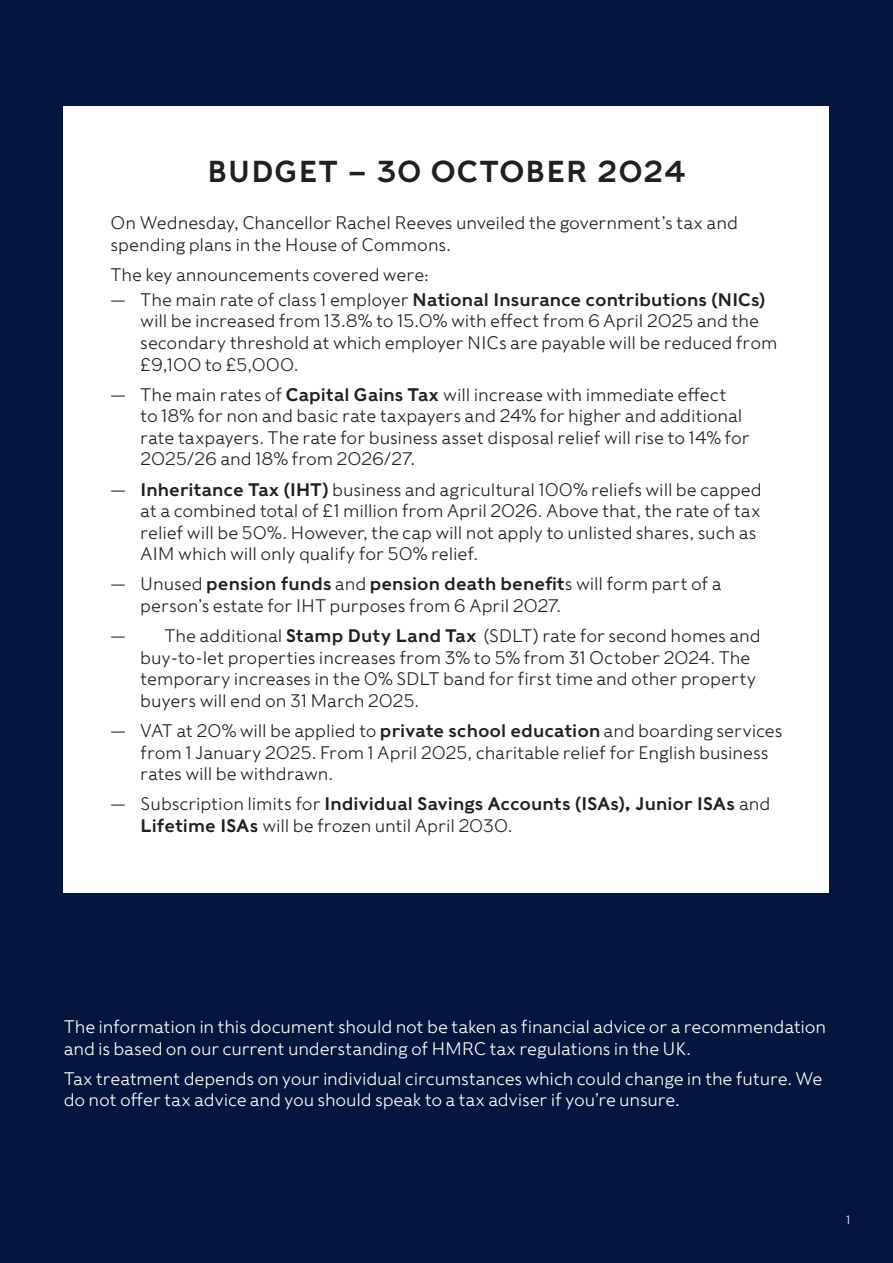
<style>
.page{position:relative;width:893px;height:1263px;background:#041640}
.page>*{position:absolute;margin:0;border:0;box-sizing:border-box;transform-origin:0 0}
.Main_header{font:30px "Rathbones Sans";letter-spacing:.02em;color:#231f20}
.Body_copy{font:300 18px/21.6px "Rathbones Sans";letter-spacing:-.005em;color:#231f20}
.Body_copy-2{font:300 18px/21.6px "Rathbones Sans";letter-spacing:-.01em;color:#fff}
.t1{font:18px/21.6px "Rathbones Sans";letter-spacing:-.005em;color:#231f20}
.Body_copy-3{font:300 12px "Rathbones Sans";color:#fff}
.s1{font-weight:400}
.s2{font-weight:300}
</style>
<div class="page">
<div style="left:64px;top:106px;width:765px;height:787px;background:#fff"></div>
<p class="Main_header" style="left:207px;top:152px;width:480px">BUDGET – 30 OCTOBER 2024</p>
<p class="Body_copy" style="left:111px;top:212px;width:629px">On Wednesday, Chancellor Rachel Reeves unveiled the government’s tax and spending plans in the House of Commons.</p>
<p class="Body_copy" style="left:111px;top:263px;width:320px">The key announcements covered were:</p>
<p class="Body_copy" style="left:140px;top:288px;width:639px;text-indent:-30px">— The main rate of class 1 employer <span class="s1">National Insurance contributions (NICs) </span>will be increased from 13.8% to 15.0% with effect from 6 April 2025 and the secondary threshold at which employer NICs are payable will be reduced from £9,100 to £5,000.</p>
<p class="Body_copy" style="left:140px;top:383px;width:611px;text-indent:-30px">— The main rates of <span class="s1">Capital Gains Tax</span> will increase with immediate effect<br>to 18% for non and basic rate taxpayers and 24% for higher and additional rate taxpayers. The rate for business asset disposal relief will rise to 14% for 2025/26 and 18% from 2026/27.</p>
<p class="Body_copy" style="left:140px;top:478px;width:623px;text-indent:-30px">— <span class="s1">Inheritance Tax (IHT)</span> business and agricultural 100% reliefs will be capped at a combined total of £1 million from April 2026. Above that, the rate of tax relief will be 50%. However, the cap will not apply to unlisted shares, such as AIM which will only qualify for 50% relief.</p>
<p class="Body_copy" style="left:140px;top:573px;width:583px;text-indent:-30px">— Unused <span class="s1">pension funds</span> and <span class="s1">pension death benefit</span>s will form part of a person’s estate for IHT purposes from 6 April 2027.</p>
<p class="Body_copy" style="left:140px;top:625px;width:622px;text-indent:-30px">— The additional <span class="s1">Stamp Duty Land Tax</span> (SDLT) rate for second homes and buy-to-let properties increases from 3% to 5% from 31 October 2024. The temporary increases in the 0% SDLT band for first time and other property buyers will end on 31 March 2025.</p>
<p class="Body_copy" style="left:140px;top:720px;width:644px;text-indent:-30px">— VAT at 20% will be applied to <span class="s1">private school education</span> and boarding services from 1 January 2025. From 1 April 2025, charitable relief for English business rates will be withdrawn.</p>
<p class="t1" style="left:140px;top:793px;width:632px;text-indent:-30px"><span class="s2">— Subscription limits for</span> Individual Savings Accounts (ISAs), Junior ISAs <span class="s2">and<br></span>Lifetime ISAs <span class="s2">will be frozen until April 2030.</span></p>
<p class="Body_copy-2" style="left:64px;top:1015px;width:764px">The information in this document should not be taken as financial advice or a recommendation and is based on our current understanding of HMRC tax regulations in the UK.</p>
<p class="Body_copy-2" style="left:64px;top:1067px;width:760px">Tax treatment depends on your individual circumstances which could change in the future. We do not offer tax advice and you should speak to a tax adviser if you’re unsure.</p>
<p class="Body_copy-3" style="left:846px;top:1212px;width:6px">1</p>
</div>
